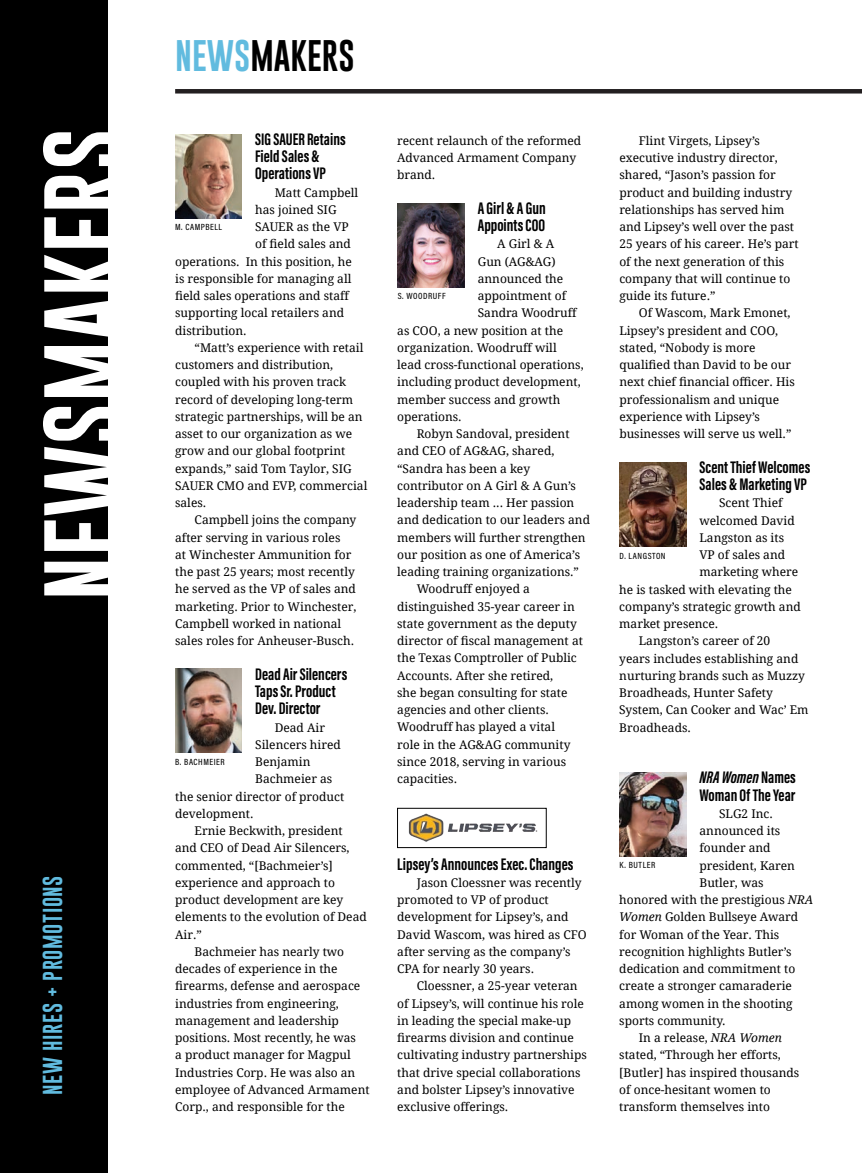
<style>
.page{position:relative;width:862px;height:1173px;background:#fff}
.page>*{position:absolute;margin:0;border:0;box-sizing:border-box;transform-origin:0 0}
.t1{font:84.9px "Gobold";color:#fff}
.t2{font:32.25px "Gobold";color:#000}
.t3{font:20.1px "Gobold";letter-spacing:.03em;color:#61bbdf}
.t4{font:700 17.25px/17.2px "Acumin Pro Extra Cond";color:#000}
.t5{font:12px/17.2px "Droid Serif";color:#000}
.t6{font:500 9px "Acumin Pro Cond";letter-spacing:.06em;color:#000}
.s1{color:#61bbdf}
.s2{font-style:italic}
</style>
<div class="page">
<img style="left:408px;top:813px;width:130px;height:29px">
<div style="left:397px;top:808px;width:150px;height:40px;border:1px solid #000"></div>
<div style="left:0;top:0;width:108px;height:1172px;background:#000"></div>
<hr style="left:175px;top:89px;width:687px;height:4px;background:#231f20">
<img style="left:175px;top:669px;width:67px;height:83px">
<img style="left:398px;top:203px;width:66px;height:84px">
<img style="left:619px;top:772px;width:67px;height:84px">
<img style="left:175px;top:134px;width:67px;height:84px">
<img style="left:619px;top:463px;width:67px;height:84px">
<p class="t1" style="left:31px;top:601px;width:474px;rotate:-90deg">NEWSMAKERS</p>
<p class="t3" style="left:40px;top:1095px;width:221px;rotate:-90deg">NEW HIRES + PROMOTIONS</p>
<p class="t2" style="left:175px;top:35px;width:181px"><span class="s1">NEWS</span>MAKERS</p>
<p class="t4" style="left:255px;top:130px;width:92px">SIG SAUER Retains<br>Field Sales &amp;<br>Operations VP</p>
<p class="t5" style="left:275px;top:183px;width:85px">Matt Campbell</p>
<p class="t5" style="left:255px;top:201px;width:83px">has joined SIG</p>
<p class="t5" style="left:255px;top:218px;width:95px">SAUER as the VP</p>
<p class="t5" style="left:255px;top:235px;width:97px">of field sales and</p>
<p class="t5" style="left:175px;top:252px;width:178px">operations. In this position, he</p>
<p class="t5" style="left:175px;top:270px;width:178px">is responsible for managing all</p>
<p class="t5" style="left:175px;top:287px;width:175px">field sales operations and staff</p>
<p class="t5" style="left:175px;top:304px;width:170px">supporting local retailers and</p>
<p class="t5" style="left:175px;top:321px;width:73px">distribution.</p>
<p class="t5" style="left:175px;top:338px;width:194px;text-indent:20px">“Matt’s experience with retail customers and distribution, coupled with his proven track record of developing long-term strategic partnerships, will be an asset to our organization as we grow and our global footprint expands,” said Tom Taylor, SIG<br>SAUER CMO and EVP, commercial sales.</p>
<p class="t5" style="left:175px;top:511px;width:183px;text-indent:20px">Campbell joins the company after serving in various roles<br>at Winchester Ammunition for the past 25 years; most recently he served as the VP of sales and marketing. Prior to Winchester,<br>Campbell worked in national sales roles for Anheuser-Busch.</p>
<p class="t4" style="left:255px;top:665px;width:94px">Dead Air Silencers</p>
<p class="t4" style="left:255px;top:682px;width:82px">Taps Sr. Product</p>
<p class="t4" style="left:255px;top:699px;width:67px">Dev. Director</p>
<p class="t5" style="left:275px;top:718px;width:52px">Dead Air</p>
<p class="t5" style="left:255px;top:735px;width:87px">Silencers hired</p>
<p class="t5" style="left:255px;top:753px;width:57px">Benjamin</p>
<p class="t5" style="left:255px;top:770px;width:79px">Bachmeier as</p>
<p class="t5" style="left:175px;top:787px;width:171px">the senior director of product</p>
<p class="t5" style="left:175px;top:804px;width:80px">development.</p>
<p class="t5" style="left:175px;top:822px;width:193px;text-indent:20px">Ernie Beckwith, president and CEO of Dead Air Silencers, commented, “[Bachmeier’s] experience and approach to product development are key elements to the evolution of Dead<br>Air.”</p>
<p class="t5" style="left:175px;top:942px;width:196px;text-indent:20px">Bachmeier has nearly two decades of experience in the firearms, defense and aerospace industries from engineering, management and leadership positions. Most recently, he was<br>a product manager for Magpul<br>Industries Corp. He was also an employee of Advanced Armament<br>Corp., and responsible for the</p>
<p class="t6" style="left:175px;top:221px;width:48px">M. CAMPBELL</p>
<p class="t6" style="left:175px;top:756px;width:51px">B. BACHMEIER</p>
<p class="t5" style="left:397px;top:131px;width:186px">recent relaunch of the reformed<br>Advanced Armament Company brand.</p>
<p class="t4" style="left:478px;top:199px;width:69px">A Girl &amp; A Gun</p>
<p class="t4" style="left:478px;top:216px;width:69px">Appoints COO</p>
<p class="t5" style="left:497px;top:235px;width:58px">A Girl &amp; A</p>
<p class="t5" style="left:478px;top:252px;width:79px">Gun (AG&amp;AG)</p>
<p class="t5" style="left:478px;top:270px;width:87px">announced the</p>
<p class="t5" style="left:478px;top:287px;width:90px">appointment of</p>
<p class="t5" style="left:478px;top:304px;width:100px">Sandra Woodruff</p>
<p class="t5" style="left:397px;top:321px;width:167px">as COO, a new position at the</p>
<p class="t5" style="left:397px;top:339px;width:161px">organization. Woodruff will</p>
<p class="t5" style="left:397px;top:356px;width:188px">lead cross-functional operations,</p>
<p class="t5" style="left:397px;top:373px;width:185px">including product development,</p>
<p class="t5" style="left:397px;top:390px;width:165px">member success and growth</p>
<p class="t5" style="left:397px;top:407px;width:66px">operations.</p>
<p class="t5" style="left:397px;top:425px;width:194px;text-indent:20px">Robyn Sandoval, president and CEO of AG&amp;AG, shared, “Sandra has been a key contributor on A Girl &amp; A Gun’s leadership team ... Her passion and dedication to our leaders and members will further strengthen our position as one of America’s leading training organizations.”</p>
<p class="t5" style="left:397px;top:580px;width:187px;text-indent:20px">Woodruff enjoyed a distinguished 35-year career in state government as the deputy director of fiscal management at the Texas Comptroller of Public<br>Accounts. After she retired,<br>she began consulting for state agencies and other clients.<br>Woodruff has played a vital<br>role in the AG&amp;AG community since 2018, serving in various capacities.</p>
<p class="t6" style="left:398px;top:290px;width:49px">S. WOODRUFF</p>
<p class="t4" style="left:397px;top:855px;width:178px">Lipsey’s Announces Exec. Changes</p>
<p class="t5" style="left:397px;top:873px;width:191px;text-indent:20px">Jason Cloessner was recently promoted to VP of product development for Lipsey’s, and<br>David Wascom, was hired as CFO after serving as the company’s<br>CPA for nearly 30 years.</p>
<p class="t5" style="left:397px;top:977px;width:191px;text-indent:20px">Cloessner, a 25-year veteran of Lipsey’s, will continue his role in leading the special make-up firearms division and continue cultivating industry partnerships that drive special collaborations and bolster Lipsey’s innovative exclusive offerings.</p>
<p class="t5" style="left:619px;top:131px;width:181px;text-indent:20px">Flint Virgets, Lipsey’s executive industry director, shared, “Jason’s passion for product and building industry relationships has served him and Lipsey’s well over the past<br>25 years of his career. He’s part of the next generation of this company that will continue to guide its future.”</p>
<p class="t5" style="left:619px;top:304px;width:177px;text-indent:20px">Of Wascom, Mark Emonet,<br>Lipsey’s president and COO, stated, “Nobody is more qualified than David to be our next chief financial officer. His professionalism and unique experience with Lipsey’s businesses will serve us well.”</p>
<p class="t4" style="left:699px;top:458px;width:112px">Scent Thief Welcomes<br>Sales &amp; Marketing VP</p>
<p class="t5" style="left:719px;top:494px;width:65px">Scent Thief</p>
<p class="t5" style="left:700px;top:511px;width:97px">welcomed David</p>
<p class="t5" style="left:700px;top:528px;width:86px">Langston as its</p>
<p class="t5" style="left:700px;top:546px;width:87px">VP of sales and</p>
<p class="t5" style="left:700px;top:563px;width:100px">marketing where</p>
<p class="t5" style="left:619px;top:580px;width:174px">he is tasked with elevating the</p>
<p class="t5" style="left:619px;top:597px;width:183px">company’s strategic growth and</p>
<p class="t5" style="left:619px;top:614px;width:101px">market presence.</p>
<p class="t5" style="left:619px;top:632px;width:191px;text-indent:20px">Langston’s career of 20<br>years includes establishing and nurturing brands such as Muzzy<br>Broadheads, Hunter Safety<br>System, Can Cooker and Wac’ Em<br>Broadheads.</p>
<p class="t6" style="left:619px;top:550px;width:48px">D. LANGSTON</p>
<p class="t4" style="left:699px;top:768px;width:98px"><span class="s2">NRA Women</span> Names<br>Woman Of The Year</p>
<p class="t5" style="left:719px;top:804px;width:55px">SLG2 Inc.</p>
<p class="t5" style="left:700px;top:822px;width:82px">announced its</p>
<p class="t5" style="left:700px;top:839px;width:73px">founder and</p>
<p class="t5" style="left:700px;top:856px;width:97px">president, Karen</p>
<p class="t5" style="left:700px;top:873px;width:66px">Butler, was</p>
<p class="t5" style="left:619px;top:891px;width:195px">honored with the prestigious <span class="s2">NRA</span></p>
<p class="t5" style="left:619px;top:908px;width:180px"><span class="s2">Women</span> Golden Bullseye Award</p>
<p class="t5" style="left:619px;top:925px;width:161px">for Woman of the Year. This</p>
<p class="t5" style="left:619px;top:942px;width:174px">recognition highlights Butler’s</p>
<p class="t5" style="left:619px;top:959px;width:178px">dedication and commitment to</p>
<p class="t5" style="left:619px;top:977px;width:174px">create a stronger camaraderie</p>
<p class="t5" style="left:619px;top:994px;width:175px">among women in the shooting</p>
<p class="t5" style="left:619px;top:1011px;width:108px">sports community.</p>
<p class="t5" style="left:619px;top:1028px;width:181px;text-indent:20px">In a release, <span class="s2">NRA Women </span>stated, “Through her efforts, [Butler] has inspired thousands of once-hesitant women to transform themselves into</p>
<p class="t6" style="left:619px;top:859px;width:37px">K. BUTLER</p>
</div>
